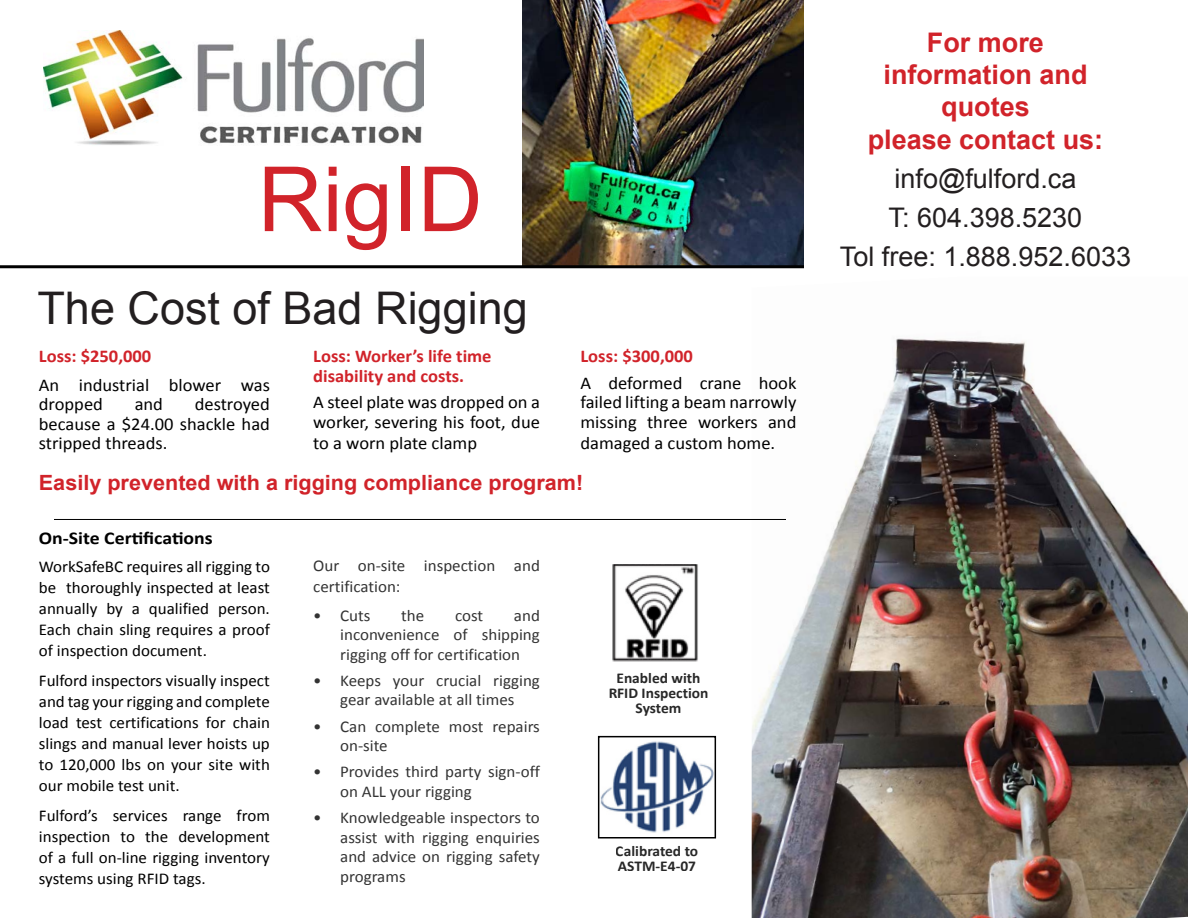
<style>
.page{position:relative;width:1188px;height:918px;background:#fff}
.page>*{position:absolute;margin:0;border:0;box-sizing:border-box;transform-origin:0 0}
.t1{font:90px "Arial";color:#d1232a}
.t2{font:45px "Arial";color:#231f20}
.t3{font:27px "Arial";color:#231f20}
.t4{font:700 27px/32.4px "Arial";color:#d1232a;text-align:center}
.text_bullet{font:700 21px "Arial";color:#d1232a}
.text_bullet-2{font:18px/19.5px "Calibri";color:#000;text-align:justify}
.text_bullet-3{font:700 18px/19.5px "Calibri";color:#d1232a}
.heading_5{font:700 18px "Calibri";color:#000;scale:1.1 1}
.text{font:16.5px/21px "Calibri";color:#000;text-align:justify}
.t5{font:700 15px/15px "Calibri";color:#000}
</style>
<div class="page">
<img style="left:752px;top:338px;width:436px;height:580px">
<img style="left:523px;top:0;width:281px;height:265px">
<hr style="left:54px;top:519px;width:732px;height:1px;background:#000">
<img style="left:43px;top:31px;width:381px;height:114px">
<hr style="left:0;top:265px;width:804px;height:3px;background:#000">
<img style="left:601px;top:741px;width:112px;height:92px">
<div style="left:598px;top:736px;width:118px;height:102px;border:2px solid #000"></div>
<img style="left:612px;top:565px;width:86px;height:96px">
<p class="t1" style="left:258px;top:141px;width:226px">RigID</p>
<p class="t2" style="left:38px;top:278px;width:492px">The Cost of Bad Rigging</p>
<p class="text_bullet-3" style="left:39px;top:347px;width:114px">Loss: $250,000</p>
<p class="text_bullet-2" style="left:39px;top:375px;width:233px">An industrial blower was dropped</p>
<p class="text_bullet-3" style="left:580px;top:347px;width:114px">Loss: $300,000</p>
<p class="text_bullet-2" style="left:580px;top:373px;width:217px;line-height:20px">A deformed crane hook failed lifting a beam narrowly missing three workers and damaged a custom home.</p>
<p class="text_bullet" style="left:39px;top:469px;width:546px">Easily prevented with a rigging compliance program!</p>
<p class="heading_5" style="left:39px;top:526px;width:160px">On-Site Certifications</p>
<p class="text" style="left:39px;top:556px;width:233px">WorkSafeBC requires all rigging to be thoroughly inspected at least annually by a qualified person.<br>Each chain sling requires a proof of inspection document.</p>
<p class="text" style="left:39px;top:670px;width:233px">Fulford inspectors visually inspect and tag your rigging and complete load test certifications for chain slings and manual lever hoists up to 120,000 lbs on your site with our mobile test unit.</p>
<p class="text" style="left:39px;top:806px;width:233px">Fulford’s services range from inspection to the development of a full on-line rigging inventory systems using RFID tags.</p>
<p class="text_bullet-3" style="left:313px;top:347px;width:180px">Loss: Worker’s life time disability and costs.</p>
<p class="text_bullet-2" style="left:313px;top:392px;width:228px;line-height:20.2px">A steel plate was dropped on a worker, severing his foot, due to a worn plate clamp</p>
<p class="text_bullet-2" style="left:39px;top:395px;width:233px;text-indent:156px">destroyed because a $24.00 shackle had stripped threads.</p>
<p class="text_bullet-2" style="left:135px;top:395px;width:30px">and</p>
<p class="text" style="left:313px;top:555px;width:228px">Our on-site inspection and certification:</p>
<p class="text" style="left:313px;top:605px;width:59px">• Cuts</p>
<p class="text" style="left:401px;top:605px;width:25px">the</p>
<p class="text" style="left:455px;top:605px;width:30px">cost</p>
<p class="text" style="left:340px;top:606px;width:201px;line-height:19.5px;text-indent:174px">and inconvenience of shipping rigging off for certification</p>
<p class="text" style="left:313px;top:671px;width:228px;line-height:19.5px;text-align:center">• Keeps your crucial rigging gear available at all times</p>
<p class="text" style="left:340px;top:717px;width:201px;line-height:19.5px;text-indent:-27px">• Can complete most repairs on-site</p>
<p class="text" style="left:340px;top:762px;width:201px;line-height:19.5px;text-indent:-27px">• Provides third party sign-off on ALL your rigging</p>
<p class="text" style="left:340px;top:808px;width:201px;line-height:19.5px;text-indent:-27px">• Knowledgeable inspectors to assist with rigging enquiries and advice on rigging safety programs</p>
<p class="t5" style="left:609px;top:671px;width:102px;text-align:center">Enabled with<br>RFID Inspection<br>System</p>
<p class="t5" style="left:616px;top:843px;width:84px">Calibrated to<br>ASTM-E4-07</p>
<p class="t4" style="left:927px;top:27px;width:119px">For more</p>
<p class="t4" style="left:884px;top:59px;width:206px">information and quotes</p>
<p class="t4" style="left:868px;top:124px;width:237px">please contact us:</p>
<p class="t3" style="left:894px;top:161px;width:183px">info@fulford.ca</p>
<p class="t3" style="left:889px;top:200px;width:195px">T: 604.398.5230</p>
<p class="t3" style="left:840px;top:239px;width:293px">Tol free: 1.888.952.6033</p>
</div>
